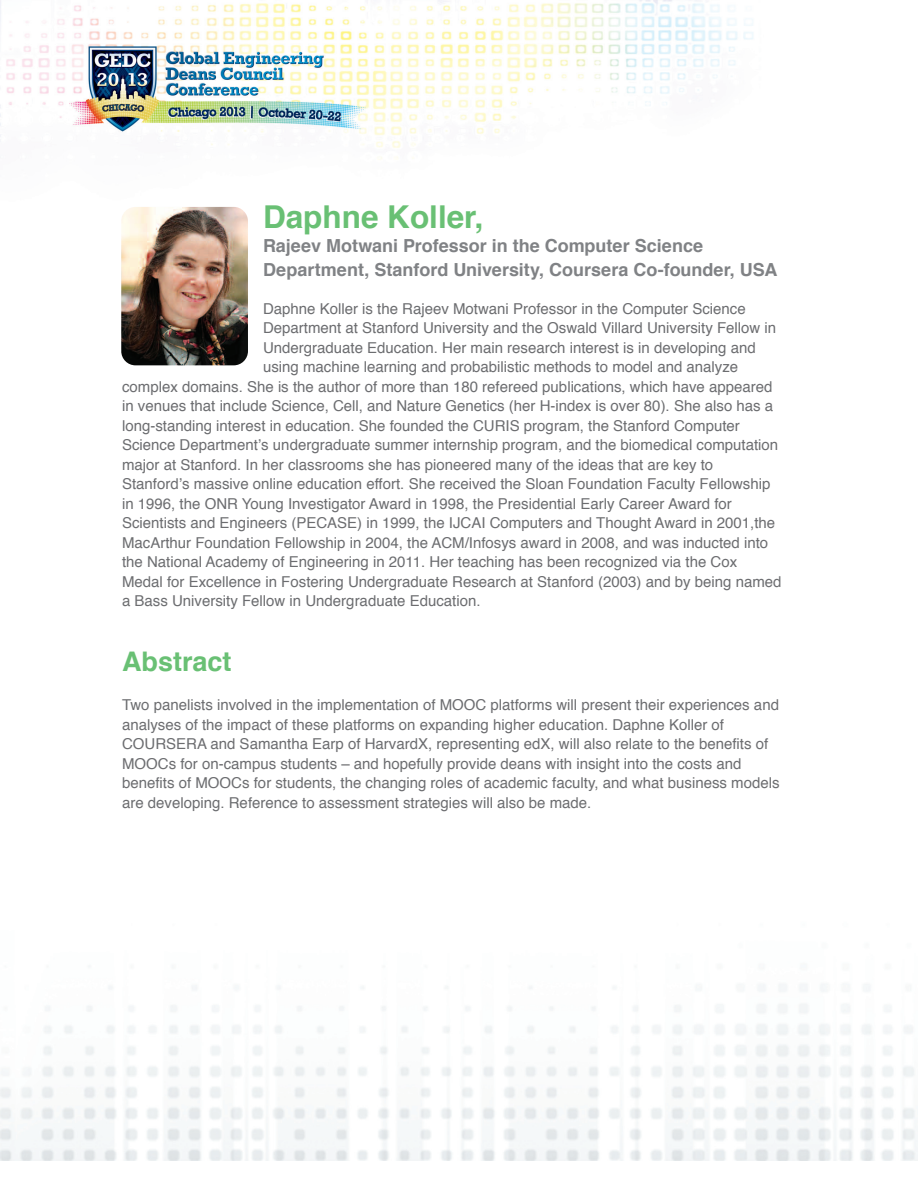
<style>
.page{position:relative;width:918px;height:1188px;background:#fff}
.page>*{position:absolute;margin:0;border:0;box-sizing:border-box;transform-origin:0 0}
.t1{font:700 31.5px "Helvetica";color:#69c074}
.t2{font:700 27px "Helvetica";color:#69c074}
.t3{font:700 18px/24px "Helvetica";color:#808285}
.t4{font:15px/19.5px "Helvetica";color:#6c6d70}
</style>
<div class="page">
<img style="left:0;top:0;width:918px;height:1161px">
<img style="left:121px;top:207px;width:127px;height:158px">
<h1 class="t1" style="left:263px;top:192px;width:222px">Daphne Koller,</h1>
<p class="t3" style="left:263px;top:234px;width:516px">Rajeev Motwani Professor in the Computer Science<br>Department, Stanford University, Coursera Co-founder, USA</p>
<p class="t4" style="left:263px;top:299px;width:484px">Daphne Koller is the Rajeev Motwani Professor in the Computer Science</p>
<p class="t4" style="left:263px;top:319px;width:515px">Department at Stanford University and the Oswald Villard University Fellow in</p>
<p class="t4" style="left:263px;top:338px;width:494px">Undergraduate Education. Her main research interest is in developing and</p>
<p class="t4" style="left:263px;top:358px;width:477px">using machine learning and probabilistic methods to model and analyze</p>
<p class="t4" style="left:122px;top:377px;width:652px">complex domains. She is the author of more than 180 refereed publications, which have appeared</p>
<p class="t4" style="left:122px;top:397px;width:653px">in venues that include Science, Cell, and Nature Genetics (her H-index is over 80). She also has a</p>
<p class="t4" style="left:122px;top:416px;width:619px">long-standing interest in education. She founded the CURIS program, the Stanford Computer</p>
<p class="t4" style="left:122px;top:436px;width:658px">Science Department’s undergraduate summer internship program, and the biomedical computation</p>
<p class="t4" style="left:122px;top:455px;width:593px">major at Stanford. In her classrooms she has pioneered many of the ideas that are key to</p>
<p class="t4" style="left:122px;top:475px;width:650px">Stanford’s massive online education effort. She received the Sloan Foundation Faculty Fellowship</p>
<p class="t4" style="left:122px;top:494px;width:611px">in 1996, the ONR Young Investigator Award in 1998, the Presidential Early Career Award for</p>
<p class="t4" style="left:122px;top:514px;width:655px">Scientists and Engineers (PECASE) in 1999, the IJCAI Computers and Thought Award in 2001,the</p>
<p class="t4" style="left:122px;top:533px;width:648px">MacArthur Foundation Fellowship in 2004, the ACM/Infosys award in 2008, and was inducted into</p>
<p class="t4" style="left:122px;top:553px;width:617px">the National Academy of Engineering in 2011. Her teaching has been recognized via the Cox</p>
<p class="t4" style="left:122px;top:572px;width:661px">Medal for Excellence in Fostering Undergraduate Research at Stanford (2003) and by being named</p>
<p class="t4" style="left:122px;top:592px;width:360px">a Bass University Fellow in Undergraduate Education.</p>
<h2 class="t2" style="left:122px;top:640px;width:111px">Abstract</h2>
<p class="t4" style="left:122px;top:696px;width:659px">Two panelists involved in the implementation of MOOC platforms will present their experiences and analyses of the impact of these platforms on expanding higher education. Daphne Koller of COURSERA and Samantha Earp of HarvardX, representing edX, will also relate to the benefits of MOOCs for on‐campus students – and hopefully provide deans with insight into the costs and benefits of MOOCs for students, the changing roles of academic faculty, and what business models are developing. Reference to assessment strategies will also be made.</p>
</div>
